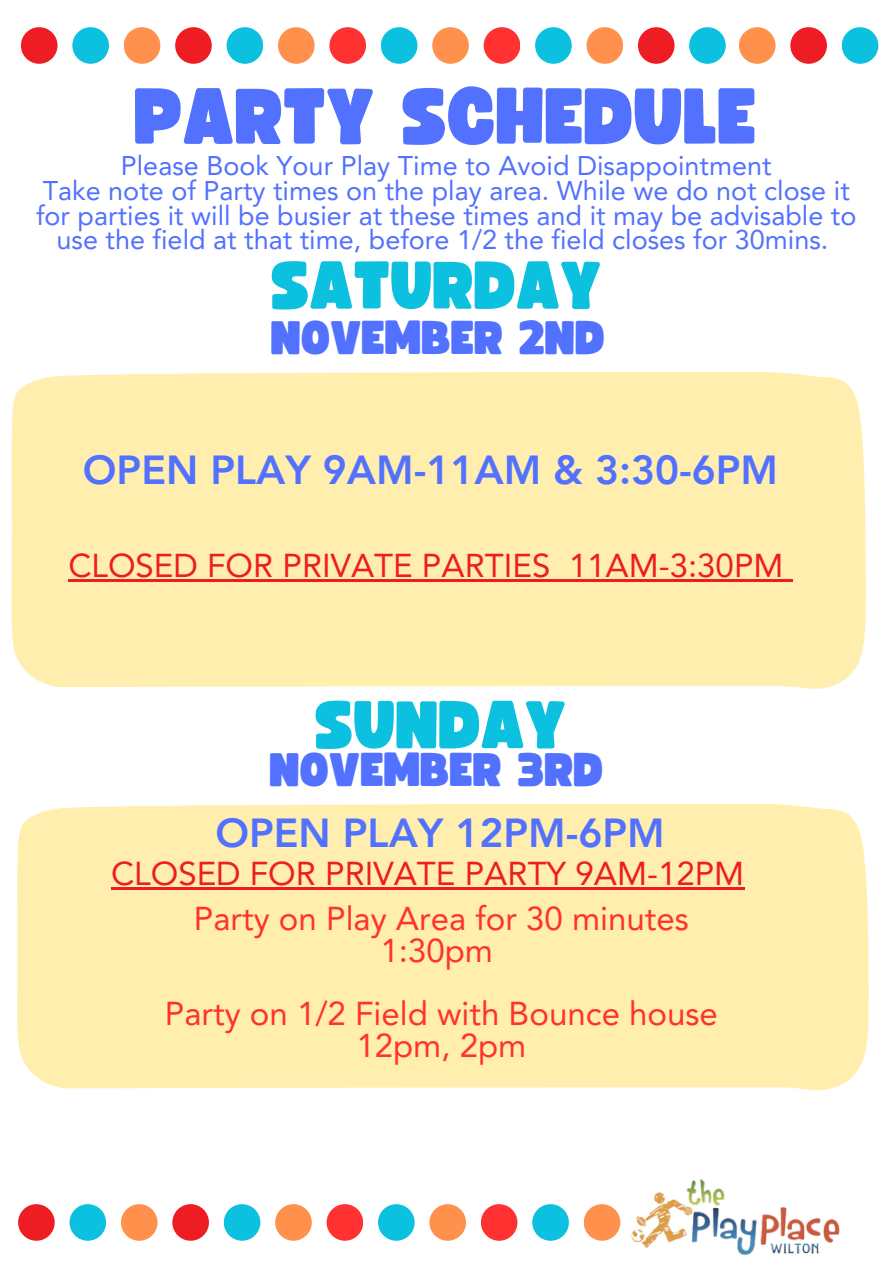
<style>
.page{position:relative;width:894px;height:1264px;background:#fff}
.page>*{position:absolute;margin:0;border:0;box-sizing:border-box;transform-origin:0 0}
.t1{font:78px "Funtastic";color:#5271ff}
.t2{font:66.3px "Funtastic";color:#0cc0df}
.t3{font:46.8px "Funtastic";color:#5271ff}
.t4{font:800 40.5px "Avenir LT Pro";color:#5271ff}
.t5{font:33px/31.5px "Avenir LT Pro";color:#ff3131;text-align:center}
.t6{font:33px "Avenir LT Pro";color:#ee1d23}
.t7{font:27px/24.8px "Avenir LT Pro";color:#5271ff;text-align:center}
</style>
<div class="page">
<div style="left:21px;top:27px;width:36px;height:37px;background:#ee1d23;border-radius:50%"></div>
<div style="left:72px;top:27px;width:37px;height:37px;background:#0cc0df;border-radius:50%"></div>
<div style="left:124px;top:27px;width:36px;height:37px;background:#ff914d;border-radius:50%"></div>
<div style="left:175px;top:27px;width:37px;height:37px;background:#ee1d23;border-radius:50%"></div>
<div style="left:226px;top:27px;width:37px;height:37px;background:#0cc0df;border-radius:50%"></div>
<div style="left:278px;top:27px;width:36px;height:37px;background:#ff914d;border-radius:50%"></div>
<div style="left:329px;top:27px;width:37px;height:37px;background:#ff3131;border-radius:50%"></div>
<div style="left:381px;top:27px;width:36px;height:37px;background:#0cc0df;border-radius:50%"></div>
<div style="left:432px;top:27px;width:36px;height:37px;background:#ff914d;border-radius:50%"></div>
<div style="left:483px;top:27px;width:37px;height:37px;background:#ff3131;border-radius:50%"></div>
<div style="left:535px;top:27px;width:36px;height:37px;background:#0cc0df;border-radius:50%"></div>
<div style="left:586px;top:27px;width:37px;height:37px;background:#ff914d;border-radius:50%"></div>
<div style="left:637px;top:27px;width:37px;height:37px;background:#ee1d23;border-radius:50%"></div>
<div style="left:689px;top:27px;width:36px;height:37px;background:#0cc0df;border-radius:50%"></div>
<div style="left:738px;top:27px;width:37px;height:37px;background:#ff914d;border-radius:50%"></div>
<div style="left:790px;top:27px;width:36px;height:37px;background:#ee1d23;border-radius:50%"></div>
<div style="left:841px;top:27px;width:37px;height:37px;background:#0cc0df;border-radius:50%"></div>
<div style="left:18px;top:1204px;width:37px;height:36px;background:#ee1d23;border-radius:50%"></div>
<div style="left:69px;top:1204px;width:37px;height:36px;background:#0cc0df;border-radius:50%"></div>
<div style="left:121px;top:1204px;width:36px;height:36px;background:#ff914d;border-radius:50%"></div>
<div style="left:172px;top:1204px;width:37px;height:36px;background:#ee1d23;border-radius:50%"></div>
<div style="left:224px;top:1204px;width:36px;height:36px;background:#0cc0df;border-radius:50%"></div>
<div style="left:275px;top:1204px;width:37px;height:36px;background:#ff914d;border-radius:50%"></div>
<div style="left:326px;top:1204px;width:37px;height:36px;background:#ff3131;border-radius:50%"></div>
<div style="left:378px;top:1204px;width:36px;height:36px;background:#0cc0df;border-radius:50%"></div>
<div style="left:429px;top:1204px;width:37px;height:36px;background:#ff914d;border-radius:50%"></div>
<div style="left:480px;top:1204px;width:37px;height:36px;background:#ff3131;border-radius:50%"></div>
<div style="left:532px;top:1204px;width:36px;height:36px;background:#0cc0df;border-radius:50%"></div>
<div style="left:583px;top:1204px;width:37px;height:36px;background:#ff914d;border-radius:50%"></div>
<img style="left:608px;top:1179px;width:232px;height:76px">
<div style="left:11px;top:372px;width:854px;height:316px;background:#ffeeae"></div>
<div style="left:17px;top:804px;width:851px;height:286px;background:#ffeeae"></div>
<hr style="left:68px;top:579px;width:482px;height:2px;background:#ee1d23">
<svg style="left:550px;top:579px;width:18px;height:2px"></svg>
<hr style="left:568px;top:579px;width:215px;height:2px;background:#ee1d23">
<svg style="left:783px;top:579px;width:9px;height:2px"></svg>
<hr style="left:111px;top:887px;width:633px;height:2px;background:#ee1d23">
<p class="t1" style="left:135px;top:81px;width:624px">PARTY SCHEDULE</p>
<p class="t7" style="left:121px;top:156px;width:652px">Please Book Your Play Time to Avoid Disappointment</p>
<h1 class="t7" style="left:36px;top:181px;width:821px">Take note of Party times on the play area. While we do not close it for parties it will be busier at these times and it may be advisable to use the field at that time, before 1/2 the field closes for 30mins.</h1>
<h2 class="t2" style="left:272px;top:255px;width:332px">SATURDAY</h2>
<h4 class="t3" style="left:271px;top:316px;width:336px">NOVEMBER 2ND</h4>
<h2 class="t4" style="left:83px;top:453px;width:696px">OPEN PLAY 9AM-11AM &amp; 3:30-6PM</h2>
<h5 class="t6" style="left:68px;top:552px;width:716px">CLOSED FOR PRIVATE PARTIES 11AM-3:30PM</h5>
<h1 class="t2" style="left:315px;top:695px;width:253px">SUNDAY</h1>
<h3 class="t3" style="left:270px;top:748px;width:335px">NOVEMBER 3RD</h3>
<h5 class="t4" style="left:215px;top:816px;width:450px">OPEN PLAY 12PM-6PM</h5>
<p class="t6" style="left:111px;top:860px;width:634px">CLOSED FOR PRIVATE PARTY 9AM-12PM</p>
<h3 class="t5" style="left:194px;top:906px;width:496px">Party on Play Area for 30 minutes<br>1:30pm</h3>
<h4 class="t5" style="left:165px;top:1000px;width:554px">Party on 1/2 Field with Bounce house<br>12pm, 2pm</h4>
</div>
